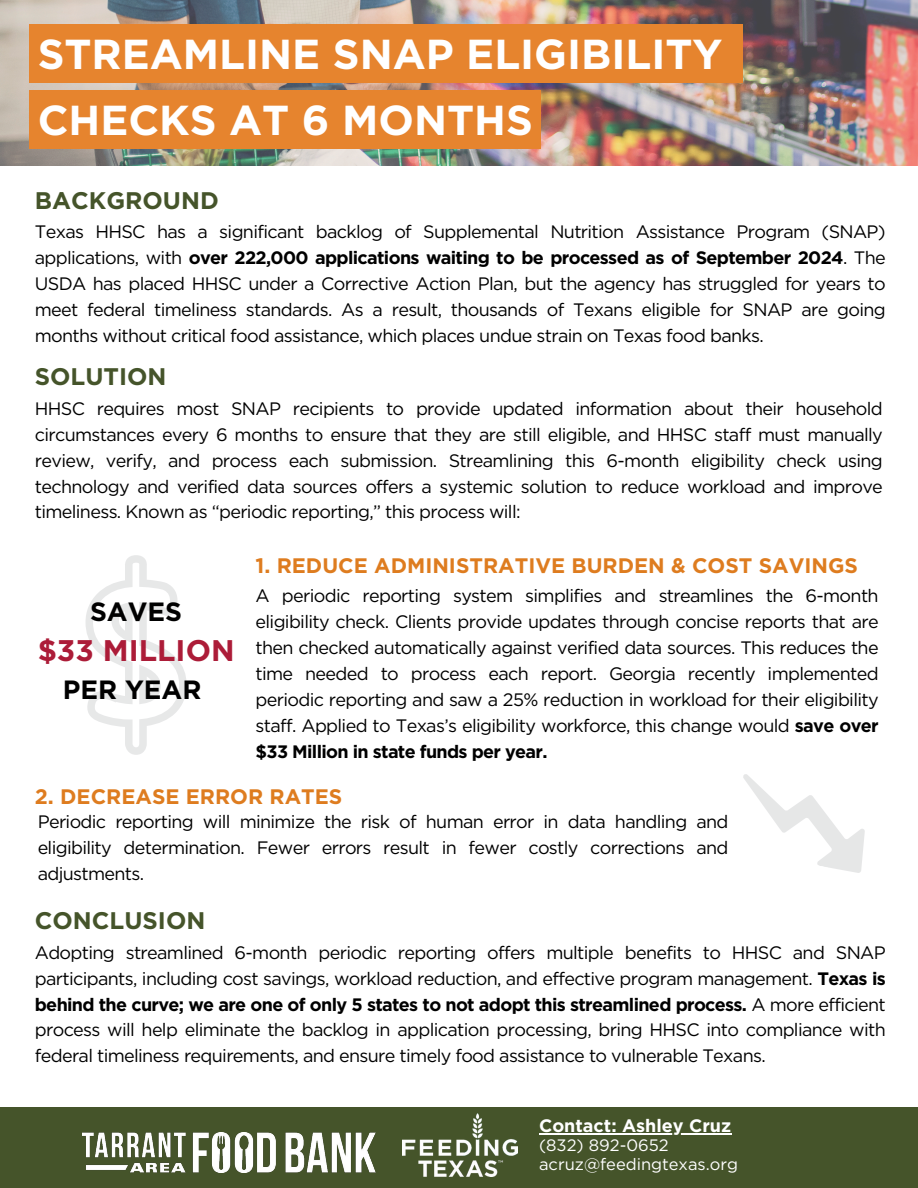
<style>
.page{position:relative;width:918px;height:1188px;background:#fff}
.page>*{position:absolute;margin:0;border:0;box-sizing:border-box;transform-origin:0 0}
.t1{font:700 41.85px/66.3px "Gotham";color:#fff}
.t2{font:700 29.85px "Gotham";color:#ac1c38}
.t3{font:700 26.4px "Gotham";color:#000}
.t4{font:700 24px "Gotham";color:#45542a}
.t5{font:700 21px "Gotham";color:#de7c1f}
.t6{font:18px/25.8px "Gotham";letter-spacing:-.035em;color:#000;text-align:justify}
.t7{font:700 18px "Gotham";color:#fff}
.t8{font:16.5px/19.2px "Gotham";color:#fff}
.s1{font-weight:700}
</style>
<div class="page">
<img style="left:0;top:0;width:918px;height:166px">
<div style="left:29px;top:24px;width:714px;height:59px;background:#e6842e"></div>
<div style="left:29px;top:90px;width:512px;height:59px;background:#e6842e"></div>
<div style="left:0;top:1107px;width:918px;height:81px;background:#45542a"></div>
<svg style="left:86px;top:555px;width:101px;height:200px"></svg>
<svg style="left:743px;top:774px;width:122px;height:99px"></svg>
<img style="left:402px;top:1113px;width:115px;height:63px">
<hr style="left:539px;top:1133px;width:192px;height:1px;background:#fff">
<img style="left:82px;top:1133px;width:294px;height:39px">
<h1 class="t1" style="left:38px;top:20px;width:686px">STREAMLINE SNAP ELIGIBILITY<br>CHECKS AT 6 MONTHS</h1>
<h3 class="t4" style="left:35px;top:184px;width:185px">BACKGROUND</h3>
<p class="t6" style="left:35px;top:219px;width:852px">Texas HHSC has a significant backlog of Supplemental Nutrition Assistance Program (SNAP) applications, with <span class="s1">over 222,000 applications waiting to be processed as of September 2024</span>. The USDA has placed HHSC under a Corrective Action Plan, but the agency has struggled for years to meet federal timeliness standards. As a result, thousands of Texans eligible for SNAP are going months without critical food assistance, which places undue strain on Texas food banks.</p>
<h3 class="t4" style="left:35px;top:361px;width:133px">SOLUTION</h3>
<p class="t6" style="left:35px;top:395px;width:850px">HHSC requires most SNAP recipients to provide updated information about their household circumstances every 6 months to ensure that they are still eligible, and HHSC staff must manually review, verify, and process each submission. Streamlining this 6-month eligibility check using technology and verified data sources offers a systemic solution to reduce workload and improve timeliness. Known as “periodic reporting,” this process will:</p>
<p class="t5" style="left:256px;top:552px;width:604px">1. REDUCE ADMINISTRATIVE BURDEN &amp; COST SAVINGS</p>
<p class="t6" style="left:256px;top:583px;width:625px">A periodic reporting system simplifies and streamlines the 6-month eligibility check. Clients provide updates through concise reports that are then checked automatically against verified data sources. This reduces the time needed to process each report. Georgia recently implemented periodic reporting and saw a 25% reduction in workload for their eligibility staff. Applied to Texas’s eligibility workforce, this change would <span class="s1">save over $33 Million in state funds per year.</span></p>
<p class="t5" style="left:35px;top:782px;width:309px">2. DECREASE ERROR RATES</p>
<p class="t6" style="left:38px;top:809px;width:692px">Periodic reporting will minimize the risk of human error in data handling and eligibility determination. Fewer errors result in fewer costly corrections and adjustments.</p>
<h3 class="t4" style="left:35px;top:905px;width:172px">CONCLUSION</h3>
<p class="t6" style="left:35px;top:939px;width:852px">Adopting streamlined 6-month periodic reporting offers multiple benefits to HHSC and SNAP participants, including cost savings, workload reduction, and effective program management. <span class="s1">Texas is behind the curve; we are one of only 5 states to not adopt this streamlined process.</span> A more efficient process will help eliminate the backlog in application processing, bring HHSC into compliance with federal timeliness requirements, and ensure timely food assistance to vulnerable Texans.</p>
<h3 class="t3" style="left:90px;top:595px;width:94px">SAVES</h3>
<h2 class="t2" style="left:38px;top:630px;width:198px">$33 MILLION</h2>
<h3 class="t3" style="left:63px;top:672px;width:140px">PER YEAR</h3>
<p class="t7" style="left:539px;top:1114px;width:194px">Contact: Ashley Cruz</p>
<p class="t8" style="left:539px;top:1135px;width:201px">(832) 892-0652 acruz@feedingtexas.org</p>
</div>
